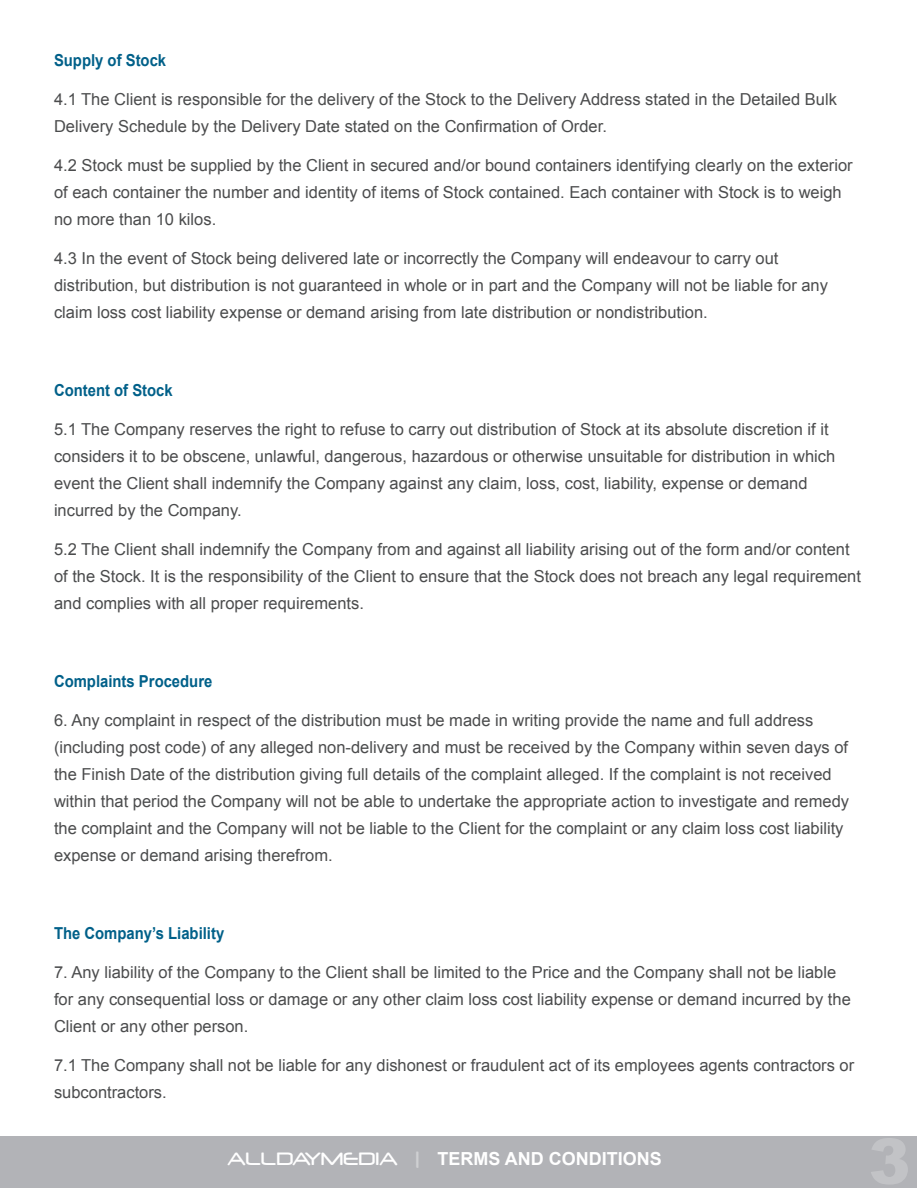
<style>
.page{position:relative;width:918px;height:1188px;background:#fff}
.page>*{position:absolute;margin:0;border:0;box-sizing:border-box;transform-origin:0 0}
.t1{font:700 18px "Arial";color:#fff}
.t2{font:16.5px/27px "Arial";color:#4b4c4d}
.t3{font:700 16.5px "Arial";color:#006089;scale:.9 1}
.s1{font-family:"Neuropol";font-weight:400;font-size:21px}
.s2{font-family:"Neuropol";font-weight:400;font-size:21px;color:#cfd0d2}
</style>
<div class="page">
<div style="left:0;top:1136px;width:916px;height:52px;background:#b2b3b7"></div>
<p class="t3" style="left:54px;top:49px;width:126px">Supply of Stock</p>
<p class="t2" style="left:54px;top:86px;width:784px">4.1 The Client is responsible for the delivery of the Stock to the Delivery Address stated in the Detailed Bulk<br>Delivery Schedule by the Delivery Date stated on the Confirmation of Order.</p>
<p class="t2" style="left:54px;top:152px;width:800px">4.2 Stock must be supplied by the Client in secured and/or bound containers identifying clearly on the exterior of each container the number and identity of items of Stock contained. Each container with Stock is to weigh no more than 10 kilos.</p>
<p class="t2" style="left:54px;top:245px;width:776px">4.3 In the event of Stock being delivered late or incorrectly the Company will endeavour to carry out distribution, but distribution is not guaranteed in whole or in part and the Company will not be liable for any claim loss cost liability expense or demand arising from late distribution or nondistribution.</p>
<p class="t3" style="left:54px;top:379px;width:133px">Content of Stock</p>
<p class="t2" style="left:54px;top:416px;width:783px">5.1 The Company reserves the right to refuse to carry out distribution of Stock at its absolute discretion if it considers it to be obscene, unlawful, dangerous, hazardous or otherwise unsuitable for distribution in which event the Client shall indemnify the Company against any claim, loss, cost, liability, expense or demand incurred by the Company.</p>
<p class="t2" style="left:54px;top:536px;width:809px">5.2 The Client shall indemnify the Company from and against all liability arising out of the form and/or content of the Stock. It is the responsibility of the Client to ensure that the Stock does not breach any legal requirement and complies with all proper requirements.</p>
<p class="t3" style="left:54px;top:670px;width:178px">Complaints Procedure</p>
<p class="t2" style="left:54px;top:707px;width:797px">6. Any complaint in respect of the distribution must be made in writing provide the name and full address (including post code) of any alleged non-delivery and must be received by the Company within seven days of the Finish Date of the distribution giving full details of the complaint alleged. If the complaint is not received within that period the Company will not be able to undertake the appropriate action to investigate and remedy the complaint and the Company will not be liable to the Client for the complaint or any claim loss cost liability expense or demand arising therefrom.</p>
<p class="t3" style="left:54px;top:922px;width:191px">The Company’s Liability</p>
<p class="t2" style="left:54px;top:959px;width:798px">7. Any liability of the Company to the Client shall be limited to the Price and the Company shall not be liable for any consequential loss or damage or any other claim loss cost liability expense or demand incurred by the<br>Client or any other person.</p>
<p class="t2" style="left:54px;top:1052px;width:802px">7.1 The Company shall not be liable for any dishonest or fraudulent act of its employees agents contractors or subcontractors.</p>
<p class="t1" style="left:228px;top:1147px;width:436px"><span class="s1">ALLDAYMEDIA</span> <span class="s2">|</span> TERMS AND CONDITIONS</p>
</div>
